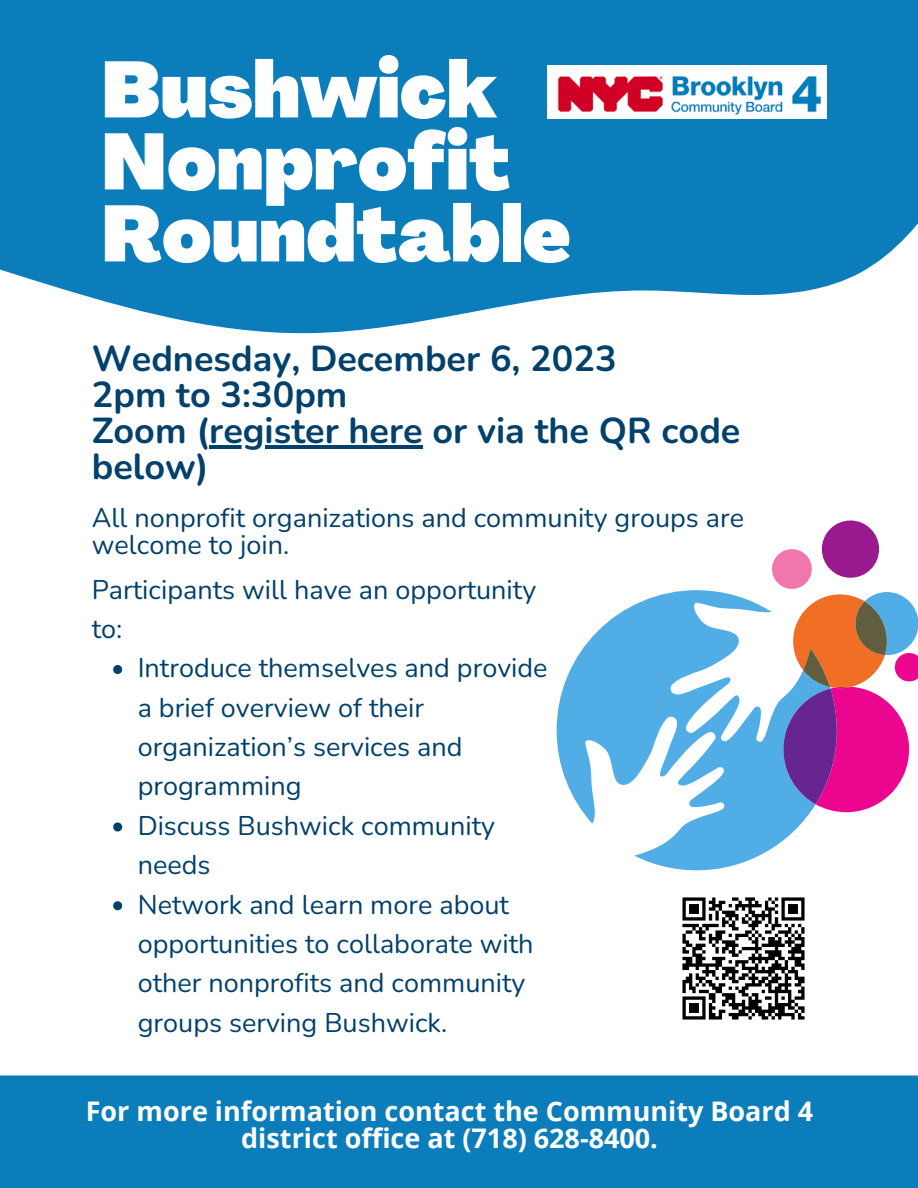
<style>
.page{position:relative;width:918px;height:1188px;background:#fff}
.page>*{position:absolute;margin:0;border:0;box-sizing:border-box;transform-origin:0 0}
.t1{font:900 78px/72px "Agrandir";color:#fff}
.t2{font:700 36px/36px "Nunito";color:#02416b}
.t3{font:27px/39.3px "Nunito";color:#02416b}
.t4{font:700 27px/27px "Open Sans";color:#fff;text-align:center}
</style>
<div class="page">
<svg style="left:0;top:0;width:918px;height:334px;background:#248ac1"></svg>
<img style="left:548px;top:66px;width:279px;height:53px">
<div style="left:0;top:1075px;width:918px;height:113px;background:#0c7dbb"></div>
<img style="left:682px;top:897px;width:123px;height:123px">
<svg style="left:557px;top:590px;width:254px;height:280px;fill:#51ade5"></svg>
<div style="left:822px;top:521px;width:57px;height:57px;background:#99198e;border-radius:50%"></div>
<svg style="left:783px;top:592px;width:135px;height:220px"></svg>
<div style="left:772px;top:549px;width:40px;height:40px;background:#f276ae;border-radius:50%"></div>
<hr style="left:209px;top:445px;width:214px;height:4px;background:#02416b">
<svg style="left:113px;top:665px;width:9px;height:9px"></svg>
<svg style="left:113px;top:822px;width:9px;height:9px"></svg>
<svg style="left:113px;top:901px;width:9px;height:9px"></svg>
<p class="t1" style="left:101px;top:62px;width:472px">Bushwick<br>Nonprofit<br>Roundtable</p>
<p class="t2" style="left:92px;top:341px;width:526px">Wednesday, December 6, 2023</p>
<p class="t2" style="left:92px;top:377px;width:257px">2pm to 3:30pm</p>
<p class="t2" style="left:92px;top:413px;width:650px">Zoom (register here or via the QR code below)</p>
<p class="t3" style="left:92px;top:505px;width:654px;line-height:27px">All nonprofit organizations and community groups are welcome to join.</p>
<p class="t3" style="left:92px;top:570px;width:446px">Participants will have an opportunity to:</p>
<p class="t3" style="left:138px;top:649px;width:411px">Introduce themselves and provide a brief overview of their organization’s services and programming</p>
<p class="t3" style="left:138px;top:806px;width:359px">Discuss Bushwick community needs</p>
<p class="t3" style="left:138px;top:885px;width:397px">Network and learn more about opportunities to collaborate with other nonprofits and community groups serving Bushwick.</p>
<p class="t4" style="left:86px;top:1097px;width:729px">For more information contact the Community Board 4 district office at (718) 628-8400.</p>
</div>
